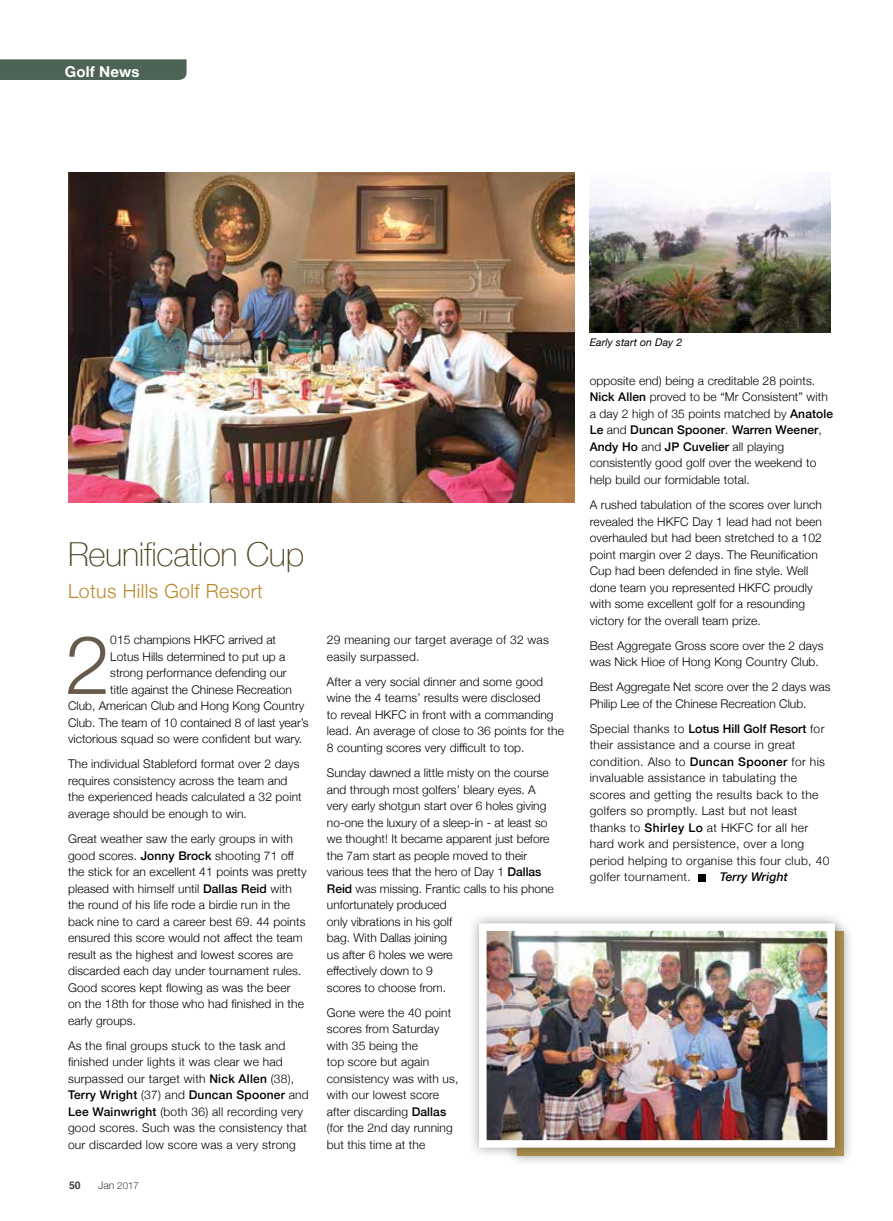
<style>
.page{position:relative;width:893px;height:1221px;background:#fff}
.page>*{position:absolute;margin:0;border:0;box-sizing:border-box;transform-origin:0 0}
.t1{font:300 81.3px "Helvetica Neue";color:#685a4d}
.t2{font:100 33px "Helvetica Neue";letter-spacing:-.01em;color:#4d401e}
.t3{font:300 19.5px "Helvetica Neue";letter-spacing:.02em;color:#ba892a}
.t4{font:700 15px "Helvetica Neue";letter-spacing:.01em;color:#fff}
.t5{font:300 12px/16.5px "Helvetica Neue";letter-spacing:.01em;color:#000}
.t6{font:300 12px/16.5px "Helvetica Neue";letter-spacing:.03em;color:#000}
.t7{font:italic 500 12px "Helvetica Neue";letter-spacing:.01em;color:#000}
.t8{font:italic 10.5px "Helvetica Neue";letter-spacing:.01em;color:#000}
.t9{font:700 10.5px "Helvetica";color:#414042}
.t10{font:300 9.75px "Helvetica Neue";color:#414042}
.s1{font-weight:500}
.s2{font-size:10.5px}
</style>
<div class="page">
<div style="left:0;top:59px;width:187px;height:21px;background:#4d6356"></div>
<div style="left:505px;top:919px;width:350px;height:247px;background:#000;opacity:.38"></div>
<img style="left:68px;top:173px;width:506px;height:329px">
<img style="left:590px;top:180px;width:241px;height:152px">
<div style="left:698px;top:873px;width:8px;height:8px;background:#000"></div>
<div style="left:467px;top:911px;width:379px;height:248px;background:#000;opacity:.38"></div>
<img style="left:488px;top:932px;width:338px;height:206px">
<div style="left:479px;top:923px;width:356px;height:224px;border:8px solid #fff"></div>
<p class="t4" style="left:65px;top:60px;width:76px">Golf News</p>
<h2 class="t2" style="left:68px;top:529px;width:238px">Reunification Cup</h2>
<h3 class="t3" style="left:68px;top:575px;width:196px">Lotus Hills Golf Resort</h3>
<h1 class="t1" style="left:65px;top:599px;width:47px">2</h1>
<p class="t5" style="left:110px;top:631px;width:167px">015 champions HKFC arrived at</p>
<p class="t5" style="left:110px;top:647px;width:176px">Lotus Hills determined to put up a</p>
<p class="t5" style="left:110px;top:664px;width:178px">strong performance defending our</p>
<p class="t5" style="left:110px;top:680px;width:183px">title against the Chinese Recreation</p>
<p class="t5" style="left:68px;top:697px;width:238px">Club, American Club and Hong Kong Country</p>
<p class="t5" style="left:68px;top:713px;width:242px">Club. The team of 10 contained 8 of last year’s</p>
<p class="t5" style="left:68px;top:730px;width:236px">victorious squad so were confident but wary.</p>
<p class="t5" style="left:68px;top:755px;width:235px">The individual Stableford format over 2 days requires consistency across the team and the experienced heads calculated a 32 point average should be enough to win.</p>
<p class="t5" style="left:68px;top:829px;width:240px">Great weather saw the early groups in with good scores. <span class="s1">Jonny Brock</span> shooting 71 off the stick for an excellent 41 points was pretty pleased with himself until <span class="s1">Dallas Reid</span> with the round of his life rode a birdie run in the back nine to card a career best 69. 44 points ensured this score would not affect the team result as the highest and lowest scores are discarded each day under tournament rules.<br>Good scores kept flowing as was the beer<br>on the 18th for those who had finished in the early groups.</p>
<p class="t5" style="left:68px;top:1036px;width:242px">As the final groups stuck to the task and finished under lights it was clear we had surpassed our target with <span class="s1">Nick Allen</span> (38), <span class="s1">Terry Wright</span> (37) and <span class="s1">Duncan Spooner</span> and <span class="s1">Lee Wainwright</span> (both 36) all recording very good scores. Such was the consistency that our discarded low score was a very strong</p>
<p class="t9" style="left:69px;top:1176px;width:13px">50</p>
<p class="t10" style="left:98px;top:1177px;width:42px"><span class="s2">Jan</span> 2017</p>
<p class="t5" style="left:327px;top:631px;width:223px">29 meaning our target average of 32 was easily surpassed.</p>
<p class="t5" style="left:327px;top:672px;width:239px">After a very social dinner and some good wine the 4 teams’ results were disclosed<br>to reveal HKFC in front with a commanding lead. An average of close to 36 points for the 8 counting scores very difficult to top.</p>
<p class="t5" style="left:327px;top:763px;width:228px">Sunday dawned a little misty on the course and through most golfers’ bleary eyes. A very early shotgun start over 6 holes giving no-one the luxury of a sleep-in - at least so we thought! It became apparent just before the 7am start as people moved to their various tees that the hero of Day 1 <span class="s1">Dallas Reid</span> was missing. Frantic calls to his phone unfortunately produced<br>only vibrations in his golf<br>bag. With Dallas joining<br>us after 6 holes we were<br>effectively down to 9<br>scores to choose from.</p>
<p class="t5" style="left:327px;top:1003px;width:133px">Gone were the 40 point scores from Saturday with 35 being the<br>top score but again consistency was with us, with our lowest score after discarding <span class="s1">Dallas </span>(for the 2nd day running but this time at the</p>
<p class="t8" style="left:590px;top:334px;width:94px">Early start on Day 2</p>
<p class="t5" style="left:590px;top:371px;width:245px">opposite end) being a creditable 28 points.<br><span class="s1">Nick Allen</span> proved to be “Mr Consistent” with a day 2 high of 35 points matched by <span class="s1">Anatole Le</span> and <span class="s1">Duncan Spooner</span>. <span class="s1">Warren Weener</span>, <span class="s1">Andy Ho</span> and <span class="s1">JP Cuvelier</span> all playing consistently good golf over the weekend to help build our formidable total.</p>
<p class="t5" style="left:590px;top:495px;width:234px">A rushed tabulation of the scores over lunch revealed the HKFC Day 1 lead had not been overhauled but had been stretched to a 102 point margin over 2 days. The Reunification Cup had been defended in fine style. Well done team you represented HKFC proudly with some excellent golf for a resounding victory for the overall team prize.</p>
<p class="t5" style="left:590px;top:636px;width:235px">Best Aggregate Gross score over the 2 days was Nick Hioe of Hong Kong Country Club.</p>
<p class="t5" style="left:590px;top:677px;width:242px">Best Aggregate Net score over the 2 days was<br>Philip Lee of the Chinese Recreation Club.</p>
<p class="t6" style="left:590px;top:719px;width:241px">Special thanks to <span class="s1">Lotus Hill Golf Resort</span> for their assistance and a course in great condition. Also to <span class="s1">Duncan Spooner</span> for his invaluable assistance in tabulating the scores and getting the results back to the golfers so promptly. Last but not least thanks to <span class="s1">Shirley Lo</span> at HKFC for all her hard work and persistence, over a long period helping to organise this four club, 40 golfer tournament.</p>
<p class="t7" style="left:720px;top:866px;width:69px">Terry Wright</p>
</div>
